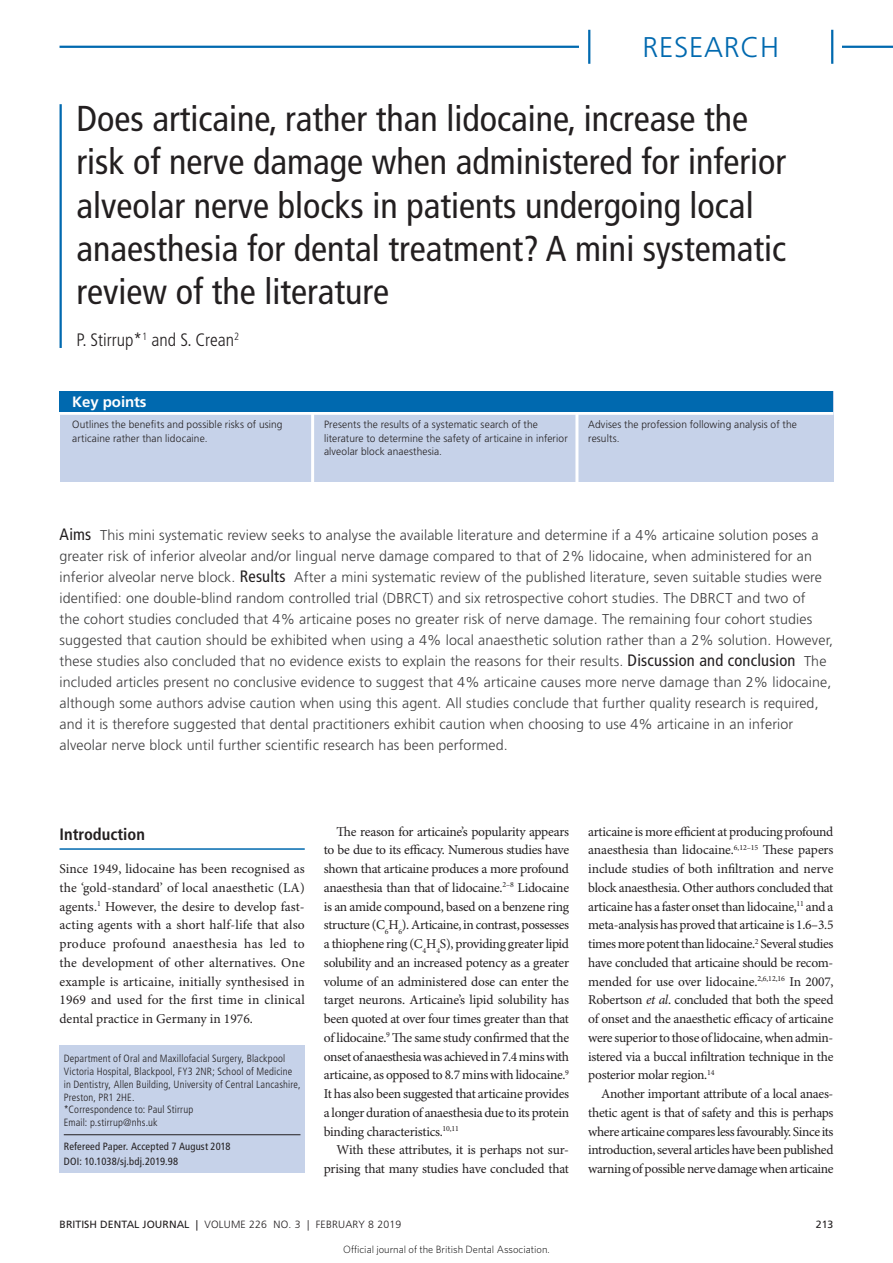
<style>
.page{position:relative;width:893px;height:1263px;background:#fff}
.page>*{position:absolute;margin:0;border:0;box-sizing:border-box;transform-origin:0 0}
.head{font:condensed 36px/43.2px "Frutiger LT Std";color:#231f20}
.t1{font:28.5px "Frutiger LT Std Light 2";letter-spacing:.025em;color:#0069af}
.author{font:300 condensed 18px "Frutiger LT Std";color:#231f20}
.crosshead_1{font:700 condensed 16.5px "Frutiger LT Std";color:#231f20}
.key_points_-_head{font:700 15px "Frutiger LT Std";letter-spacing:-.01em;color:#fff}
.abstract{font:300 14.25px/21px "Frutiger LT Std";letter-spacing:.01em;color:#3e3e3f}
.body{font:13.5px/18.8px "Minion Pro";letter-spacing:-.02em;color:#231f20;text-align:justify}
.body_fullout{font:13.5px/18.8px "Minion Pro";letter-spacing:.005em;color:#231f20;text-align:justify}
.key_points{font:300 10.5px/13.5px "Frutiger LT Std";letter-spacing:.01em;color:#231f20}
.author_biog{font:300 condensed 10.5px/12.8px "Frutiger LT Std";letter-spacing:.015em;color:#231f20}
.article_details{font:condensed 10.5px "Frutiger LT Std";letter-spacing:.015em;color:#231f20}
.page_footer{font:300 10.5px "Frutiger LT Std";letter-spacing:.02em;color:#231f20}
.t2{font:300 10.5px "Whitney";color:#000}
.page_footer-2{font:10.5px "Frutiger LT Std";color:#231f20}
.s1{font-weight:400;font-stretch:condensed;font-size:16.5px;color:#231f20}
.s2{font-style:italic}
.s3{font-weight:400}
</style>
<div class="page">
<hr style="left:60px;top:848px;width:245px;height:2px;background:#0069af">
<div style="left:60px;top:1046px;width:245px;height:127px;background:#c6d2e9"></div>
<hr style="left:64px;top:1134px;width:236px;height:1px;background:#231f20">
<hr style="left:60px;top:104px;width:2px;height:244px;background:#0069af">
<div style="left:60px;top:391px;width:773px;height:90px;background:#c6d2e9"></div>
<hr style="left:60px;top:412px;width:773px;height:3px;background:#fff">
<div style="left:60px;top:391px;width:773px;height:21px;background:#0069af"></div>
<hr style="left:311px;top:413px;width:3px;height:72px;background:#fff">
<hr style="left:575px;top:413px;width:3px;height:72px;background:#fff">
<hr style="left:60px;top:46px;width:833px;height:2px;background:#0069af">
<div style="left:580px;top:30px;width:262px;height:34px;background:#fff"></div>
<hr style="left:831px;top:30px;width:2px;height:34px;background:#0069af">
<hr style="left:588px;top:30px;width:2px;height:34px;background:#0069af">
<h2 class="t1" style="left:643px;top:31px;width:138px">RESEARCH</h2>
<p class="head" style="left:77px;top:97px;width:711px">Does articaine, rather than lidocaine, increase the risk of nerve damage when administered for inferior alveolar nerve blocks in patients undergoing local anaesthesia for dental treatment? A mini systematic review of the literature</p>
<p class="author" style="left:77px;top:330px;width:164px">P. Stirrup*<sup>1</sup> and S. Crean<sup>2</sup></p>
<p class="key_points_-_head" style="left:72px;top:393px;width:76px">Key points</p>
<p class="key_points" style="left:72px;top:418px;width:212px">Outlines the benefits and possible risks of using articaine rather than lidocaine.</p>
<p class="key_points" style="left:324px;top:418px;width:245px">Presents the results of a systematic search of the literature to determine the safety of articaine in inferior alveolar block anaesthesia.</p>
<p class="key_points" style="left:588px;top:418px;width:210px">Advises the profession following analysis of the results.</p>
<p class="abstract" style="left:60px;top:524px;width:775px"><span class="s1">Aims</span> This mini systematic review seeks to analyse the available literature and determine if a 4% articaine solution poses a greater risk of inferior alveolar and/or lingual nerve damage compared to that of 2% lidocaine, when administered for an inferior alveolar nerve block. <span class="s1">Results</span> After a mini systematic review of the published literature, seven suitable studies were identified: one double-blind random controlled trial (DBRCT) and six retrospective cohort studies. The DBRCT and two of<br>the cohort studies concluded that 4% articaine poses no greater risk of nerve damage. The remaining four cohort studies suggested that caution should be exhibited when using a 4% local anaesthetic solution rather than a 2% solution. However, these studies also concluded that no evidence exists to explain the reasons for their results. <span class="s1">Discussion and conclusion</span> The included articles present no conclusive evidence to suggest that 4% articaine causes more nerve damage than 2% lidocaine, although some authors advise caution when using this agent. All studies conclude that further quality research is required, and it is therefore suggested that dental practitioners exhibit caution when choosing to use 4% articaine in an inferior alveolar nerve block until further scientific research has been performed.</p>
<p class="crosshead_1" style="left:60px;top:824px;width:87px">Introduction</p>
<p class="body_fullout" style="left:60px;top:860px;width:247px">Since 1949, lidocaine has been recognised as the ‘gold-standard’ of local anaesthetic (LA) agents.<sup>1</sup> However, the desire to develop fast&shy;acting agents with a short half-life that also produce profound anaesthesia has led to the development of other alternatives. One example is articaine, initially synthesised in 1969 and used for the first time in clinical dental practice in Germany in 1976.</p>
<p class="author_biog" style="left:64px;top:1052px;width:238px">Department of Oral and Maxillofacial Surgery, Blackpool Victoria Hospital, Blackpool, FY3 2NR; School of Medicine in Dentistry, Allen Building, University of Central Lancashire, Preston, PR1 2HE.<br>*Correspondence to: Paul Stirrup<br>Email: p.stirrup@nhs.uk</p>
<p class="article_details" style="left:64px;top:1140px;width:168px">Refereed Paper. Accepted 7 August 2018</p>
<p class="article_details" style="left:64px;top:1155px;width:116px">DOI: 10.1038/sj.bdj.2019.98</p>
<p class="body" style="left:324px;top:822px;width:247px;text-indent:13px">The reason for articaine’s popularity appears to be due to its efficacy. Numerous studies have shown that articaine produces a more profound anaesthesia than that of lidocaine.<sup>2–8</sup> Lidocaine is an amide compound, based on a benzene ring structure (C<sub>6</sub>H<sub>6</sub>). Articaine, in contrast, possesses a thiophene ring (C<sub>4</sub>H<sub>4</sub>S), providing greater lipid solubility and an increased potency as a greater volume of an administered dose can enter the target neurons. Articaine’s lipid solubility has been quoted at over four times greater than that of lidocaine.<sup>9</sup> The same study confirmed that the onset of anaesthesia was achieved in 7.4 mins with articaine, as opposed to 8.7 mins with lidocaine.<sup>9<br></sup>It has also been suggested that articaine provides a longer duration of anaesthesia due to its protein binding characteristics.<sup>10,11</sup></p>
<p class="body" style="left:324px;top:1141px;width:247px;text-align:right">With these attributes, it is perhaps not sur&shy;prising that many studies have concluded that</p>
<p class="body" style="left:588px;top:822px;width:247px">articaine is more efficient at producing profound anaesthesia than lidocaine.<sup>6,12–15</sup> These papers include studies of both infiltration and nerve block anaesthesia. Other authors concluded that articaine has a faster onset than lidocaine,<sup>11</sup> and a meta-analysis has proved that articaine is 1.6–3.5 times more potent than lidocaine.<sup>2</sup> Several studies have concluded that articaine should be recom&shy;mended for use over lidocaine.<sup>2,6,12,16</sup> In 2007, Robertson <span class="s2">et al</span>. concluded that both the speed of onset and the anaesthetic efficacy of articaine were superior to those of lidocaine, when admin&shy;istered via a buccal infiltration technique in the posterior molar region.<sup>14</sup></p>
<p class="body" style="left:588px;top:1085px;width:247px;text-indent:13px">Another important attribute of a local anaes&shy;thetic agent is that of safety and this is perhaps where articaine compares less favourably. Since its introduction, several articles have been published warning of possible nerve damage when articaine</p>
<p class="page_footer" style="left:60px;top:1219px;width:343px"><span class="s3">BRITISH DENTAL JOURNAL |</span> VOLUME 226 NO. 3 | FEBRUARY 8 2019</p>
<p class="page_footer-2" style="left:816px;top:1218px;width:19px">213</p>
<p class="t2" style="left:343px;top:1243px;width:208px">Official journal of the British Dental Association.</p>
</div>
